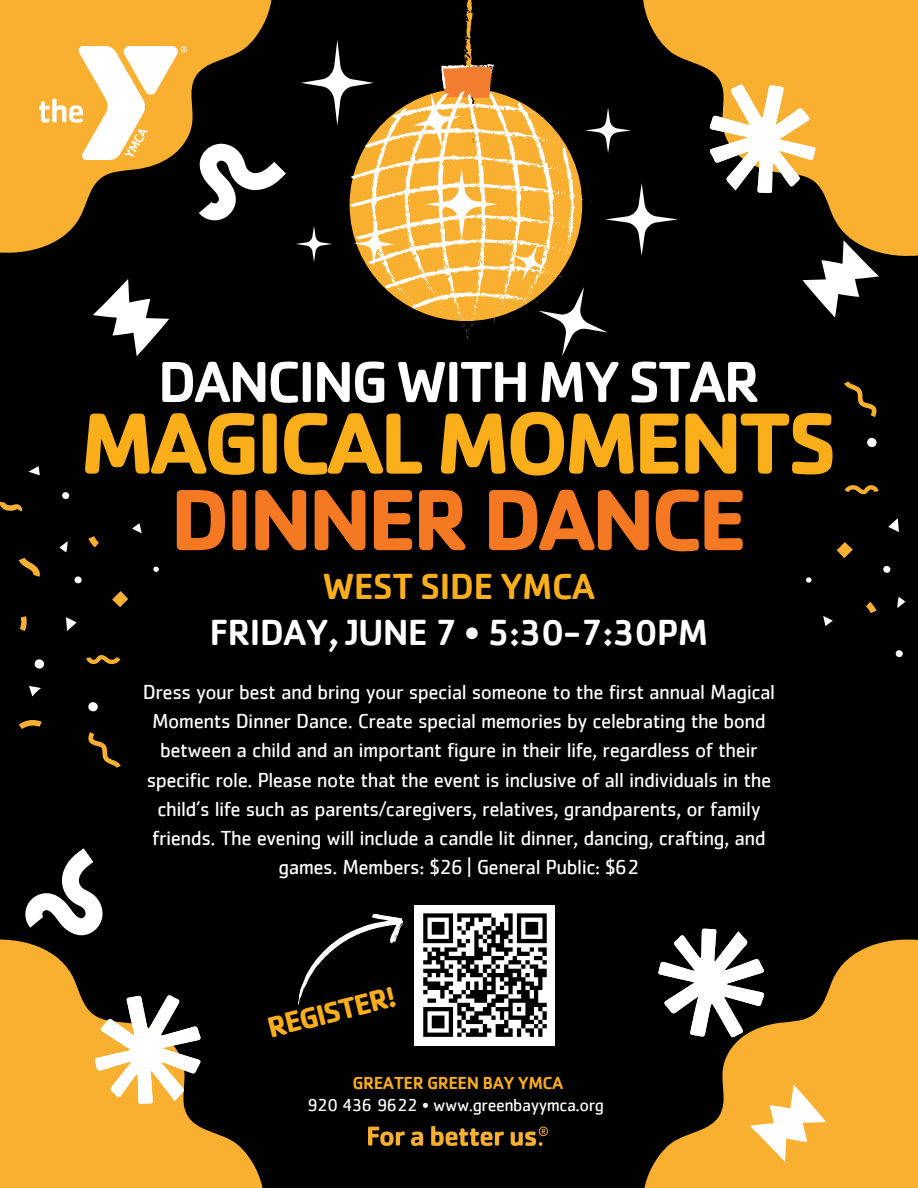
<style>
.page{position:relative;width:918px;height:1188px;background:#000}
.page>*{position:absolute;margin:0;border:0;box-sizing:border-box;transform-origin:0 0}
.t1{font:700 90px "Cachet";letter-spacing:-.05em;color:#faae1a}
.t2{font:700 90px "Cachet";letter-spacing:-.05em;color:#f47922}
.t3{font:500 60px "Cachet";letter-spacing:-.05em;color:#fff}
.t4{font:500 37.5px "Cachet";letter-spacing:-.025em;color:#fff}
.t5{font:500 37.5px "Cachet";letter-spacing:-.025em;color:#faae1a}
.t6{font:700 30px "Cachet";color:#faae1a}
.t7{font:21px/29.2px "Cachet";letter-spacing:-.025em;color:#fff;text-align:center}
.t8{font:18px "Cachet";letter-spacing:-.025em;color:#fff}
.t9{font:500 18px "Cachet";letter-spacing:-.025em;color:#faae1a}
</style>
<div class="page">
<svg style="left:364px;top:183px;width:278px;height:173px"></svg>
<svg style="left:296px;top:40px;width:335px;height:222px"></svg>
<svg style="left:441px;top:64px;width:54px;height:34px;background:#d78042"></svg>
<svg style="left:0;top:0;width:272px;height:253px;fill:#f9b030"></svg>
<svg style="left:642px;top:0;width:276px;height:256px;fill:#f9b030"></svg>
<svg style="left:844px;top:485px;width:35px;height:10px"></svg>
<svg style="left:806px;top:577px;width:6px;height:6px"></svg>
<svg style="left:867px;top:437px;width:10px;height:10px"></svg>
<svg style="left:895px;top:650px;width:8px;height:8px"></svg>
<svg style="left:883px;top:565px;width:8px;height:8px"></svg>
<svg style="left:866px;top:602px;width:10px;height:11px"></svg>
<svg style="left:837px;top:542px;width:16px;height:16px"></svg>
<svg style="left:844px;top:381px;width:33px;height:36px"></svg>
<svg style="left:897px;top:597px;width:9px;height:11px"></svg>
<svg style="left:823px;top:616px;width:10px;height:10px"></svg>
<svg style="left:888px;top:518px;width:11px;height:14px"></svg>
<svg style="left:0;top:939px;width:263px;height:249px;fill:#f9b030"></svg>
<svg style="left:644px;top:939px;width:274px;height:249px;fill:#f9b030"></svg>
<svg style="left:93px;top:995px;width:108px;height:109px"></svg>
<svg style="left:710px;top:84px;width:107px;height:109px"></svg>
<svg style="left:20px;top:616px;width:7px;height:15px"></svg>
<svg style="left:0;top:502px;width:22px;height:10px"></svg>
<svg style="left:19px;top:720px;width:23px;height:9px"></svg>
<svg style="left:86px;top:655px;width:34px;height:10px"></svg>
<svg style="left:153px;top:566px;width:6px;height:6px"></svg>
<svg style="left:88px;top:702px;width:10px;height:10px"></svg>
<svg style="left:34px;top:659px;width:10px;height:10px"></svg>
<svg style="left:62px;top:492px;width:8px;height:7px"></svg>
<svg style="left:74px;top:576px;width:8px;height:8px"></svg>
<svg style="left:19px;top:558px;width:21px;height:19px"></svg>
<svg style="left:88px;top:536px;width:11px;height:11px"></svg>
<svg style="left:112px;top:591px;width:16px;height:16px"></svg>
<svg style="left:88px;top:732px;width:33px;height:36px"></svg>
<svg style="left:59px;top:541px;width:9px;height:11px"></svg>
<svg style="left:29px;top:686px;width:12px;height:11px"></svg>
<svg style="left:132px;top:523px;width:10px;height:10px"></svg>
<svg style="left:29px;top:466px;width:11px;height:9px"></svg>
<svg style="left:66px;top:617px;width:11px;height:14px"></svg>
<svg style="left:803px;top:240px;width:76px;height:78px"></svg>
<svg style="left:93px;top:279px;width:76px;height:77px"></svg>
<svg style="left:25px;top:848px;width:78px;height:87px"></svg>
<svg style="left:199px;top:144px;width:87px;height:78px"></svg>
<div style="left:415px;top:905px;width:140px;height:140px;background:#fff"></div>
<svg style="left:423px;top:913px;width:124px;height:124px"></svg>
<img style="left:369px;top:1126px;width:179px;height:19px">
<img style="left:39px;top:47px;width:148px;height:112px">
<svg style="left:298px;top:913px;width:105px;height:92px"></svg>
<svg style="left:656px;top:929px;width:108px;height:109px"></svg>
<svg style="left:750px;top:1085px;width:76px;height:77px;background:#fbcc79"></svg>
<h2 class="t3" style="left:158px;top:345px;width:604px">DANCING WITH MY STAR</h2>
<h1 class="t1" style="left:81px;top:385px;width:758px">MAGICAL MOMENTS</h1>
<h1 class="t2" style="left:170px;top:462px;width:579px">DINNER DANCE</h1>
<h3 class="t5" style="left:322px;top:563px;width:275px">WEST SIDE YMCA</h3>
<h3 class="t4" style="left:210px;top:610px;width:500px">FRIDAY, JUNE 7 • 5:30-7:30PM</h3>
<p class="t7" style="left:143px;top:677px;width:634px">Dress your best and bring your special someone to the first annual Magical Moments Dinner Dance. Create special memories by celebrating the bond between a child and an important figure in their life, regardless of their specific role. Please note that the event is inclusive of all individuals in the child’s life such as parents/caregivers, relatives, grandparents, or family friends. The evening will include a candle lit dinner, dancing, crafting, and games. Members: $26 | General Public: $62</p>
<h3 class="t6" style="left:263px;top:1009px;width:133px;rotate:-14deg">REGISTER!</h3>
<p class="t9" style="left:352px;top:1071px;width:213px">GREATER GREEN BAY YMCA</p>
<p class="t8" style="left:307px;top:1095px;width:298px">920 436 9622 • www.greenbayymca.org</p>
</div>
